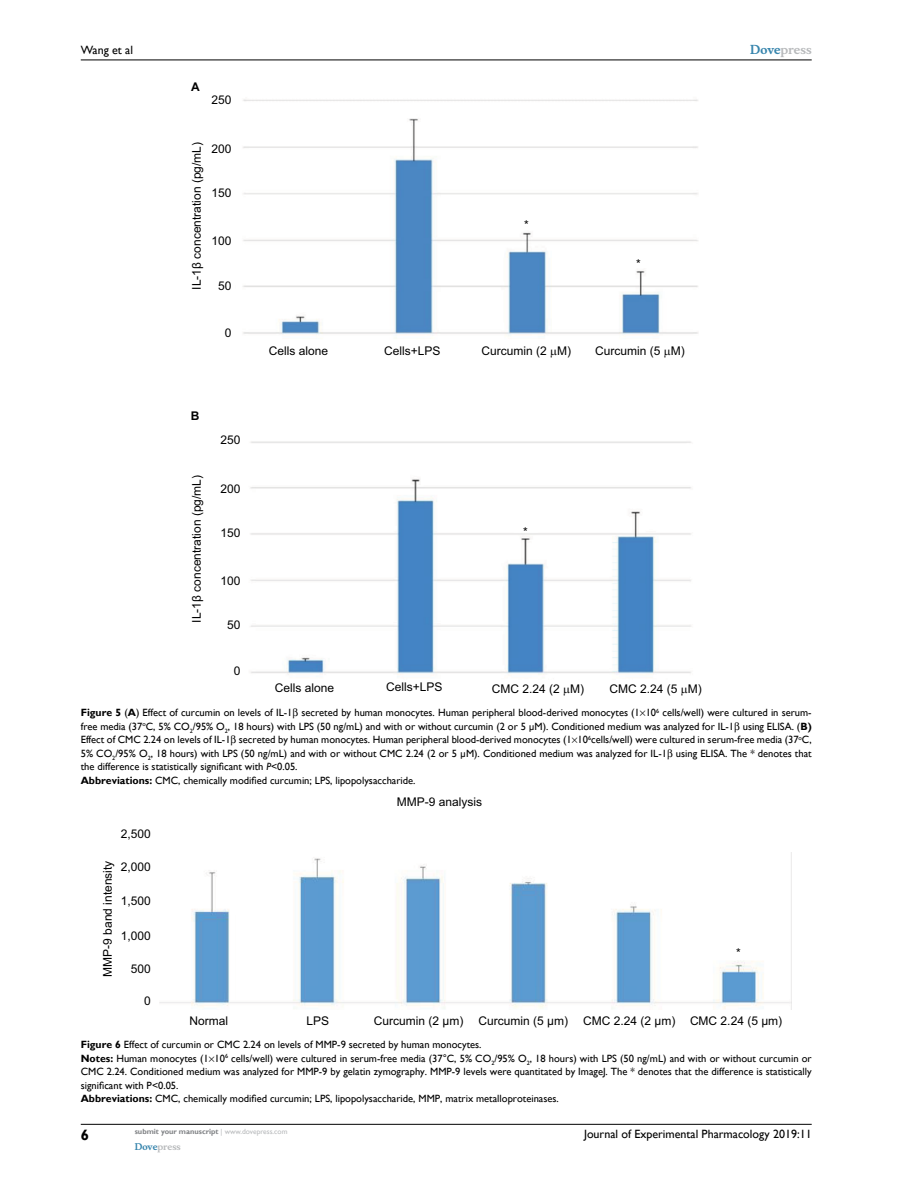
<style>
.page{position:relative;width:918px;height:1188px;background:#fff}
.page>*{position:absolute;margin:0;border:0;box-sizing:border-box;transform-origin:0 0}
.t1{font:700 15px "Gill Sans";color:#000}
.t2{font:12px "Arial";color:#000}
.t3{font:12px "Gill Sans";color:#000}
.t4{font:700 12px "Musee";color:#b8babc}
.t5{font:700 12px "Arial";color:#000}
.t6{font:10.5px/13.5px "Gill Sans";color:#000}
.t7{font:700 9px "Musee";color:#b8babc}
.t8{font:700 7.5px "Gill Sans";color:#808285}
.s1{color:#3785ad}
.s2{font-weight:700}
.s3{font-style:italic}
.s4{font-weight:400;color:#b8babc}
</style>
<div class="page">
<hr style="left:81px;top:1124px;width:731px;height:1px;background:#000">
<hr style="left:81px;top:60px;width:731px;height:1px;background:#000">
<img style="left:243px;top:99px;width:455px;height:576px">
<img style="left:159px;top:858px;width:632px;height:151px">
<svg style="left:551px;top:350px;width:6px;height:8px"></svg>
<svg style="left:665px;top:350px;width:6px;height:8px"></svg>
<p class="t3" style="left:81px;top:43px;width:54px">Wang et al</p>
<p class="t5" style="left:191px;top:78px;width:10px">A</p>
<p class="t2" style="left:211px;top:92px;width:22px">250</p>
<p class="t2" style="left:188px;top:290px;width:149px;rotate:-90deg">IL-1β concentration (pg/mL)</p>
<p class="t2" style="left:211px;top:140px;width:22px">200</p>
<p class="t2" style="left:211px;top:185px;width:22px">150</p>
<p class="t2" style="left:211px;top:232px;width:22px">100</p>
<p class="t2" style="left:218px;top:277px;width:15px">50</p>
<p class="t2" style="left:225px;top:324px;width:8px">0</p>
<p class="t5" style="left:191px;top:407px;width:10px">B</p>
<p class="t2" style="left:188px;top:623px;width:149px;rotate:-90deg">IL-1β concentration (pg/mL)</p>
<p class="t2" style="left:220px;top:432px;width:22px">250</p>
<p class="t2" style="left:220px;top:480px;width:22px">200</p>
<p class="t2" style="left:220px;top:525px;width:22px">150</p>
<p class="t2" style="left:220px;top:572px;width:22px">100</p>
<p class="t2" style="left:227px;top:616px;width:15px">50</p>
<p class="t2" style="left:234px;top:663px;width:8px">0</p>
<p class="t2" style="left:524px;top:216px;width:6px">*</p>
<p class="t2" style="left:636px;top:255px;width:6px">*</p>
<p class="t2" style="left:269px;top:343px;width:61px">Cells alone</p>
<p class="t2" style="left:384px;top:343px;width:58px">Cells+LPS</p>
<p class="t2" style="left:481px;top:343px;width:91px">Curcumin (2 M)</p>
<p class="t2" style="left:595px;top:343px;width:91px">Curcumin (5 M)</p>
<p class="t2" style="left:523px;top:524px;width:6px">*</p>
<p class="t4" style="left:750px;top:43px;width:63px"><span class="s1">Dove</span>press</p>
<p class="t2" style="left:275px;top:679px;width:61px">Cells alone</p>
<p class="t2" style="left:386px;top:678px;width:58px">Cells+LPS</p>
<p class="t2" style="left:492px;top:680px;width:94px">CMC 2.24 (2 M)</p>
<p class="t2" style="left:610px;top:680px;width:94px">CMC 2.24 (5 M)</p>
<p class="t6" style="left:81px;top:706px;width:732px"><span class="s2">Figure 5</span> (<span class="s2">A</span>) Effect of curcumin on levels of IL-1 secreted by human monocytes. Human peripheral blood-derived monocytes (1 10<sup>6</sup> cells/well) were cultured in serum&shy;free media (37<sup>o</sup>C, 5% CO<sub>2</sub>/95% O<sub>2</sub>, 18 hours) with LPS (50 ng/mL) and with or without curcumin (2 or 5 µM). Conditioned medium was analyzed for IL-1 using ELISA</p>
<p class="t6" style="left:81px;top:719px;width:732px;text-align:justify;text-indent:711px">. (<span class="s2">B)<br></span>Effect of CMC 2.24 on levels of IL-1 secreted by human monocytes. Human peripheral blood-derived monocytes (1 10<sup>6</sup>cells/well) were cultured in serum-free media (37<sup>o</sup>C, 5% CO<sub>2</sub>/95% O<sub>2</sub>, 18 hours) with LPS (50 ng/mL) and with or without CMC 2.24 (2 or 5 µM). Conditioned medium was analyzed for IL-1 using ELISA</p>
<p class="t6" style="left:725px;top:746px;width:88px">. The * denotes that</p>
<p class="t6" style="left:81px;top:760px;width:336px">the difference is statistically significant with <span class="s3">P</span>&lt;0.05.<br><span class="s2">Abbreviations:</span> CMC, chemically modified curcumin; LPS, lipopolysaccharide.</p>
<p class="t2" style="left:397px;top:793px;width:87px">MMP-9 analysis</p>
<p class="t2" style="left:121px;top:826px;width:32px">2,500</p>
<p class="t2" style="left:121px;top:858px;width:32px">2,000</p>
<p class="t2" style="left:121px;top:892px;width:32px">1,500</p>
<p class="t2" style="left:121px;top:928px;width:32px">1,000</p>
<p class="t2" style="left:131px;top:960px;width:22px">500</p>
<p class="t2" style="left:144px;top:993px;width:8px">0</p>
<p class="t6" style="left:81px;top:1038px;width:732px"><span class="s2">Figure 6</span> Effect of curcumin or CMC 2.24 on levels of MMP-9 secreted by human monocytes.<br><span class="s2">Notes:</span> Human monocytes (1 10<sup>6</sup> cells/well) were cultured in serum-free media (37°C, 5% CO<sub>2</sub>/95% O<sub>2</sub>, 18 hours) with LPS (50 ng/mL) and with or without curcumin or CMC 2.24. Conditioned medium was analyzed for MMP-9 by gelatin zymography. MMP-9 levels were quantitated by ImageJ. The * denotes that the difference is statistically significant with P&lt;0.05.<br><span class="s2">Abbreviations:</span> CMC, chemically modified curcumin; LPS, lipopolysaccharide, MMP, matrix metalloproteinases.</p>
<p class="t2" style="left:99px;top:977px;width:118px;rotate:-90deg">MMP-9 band intensity</p>
<p class="t2" style="left:736px;top:945px;width:6px">*</p>
<p class="t2" style="left:190px;top:1012px;width:40px">Normal</p>
<p class="t2" style="left:307px;top:1012px;width:24px">LPS</p>
<p class="t2" style="left:374px;top:1012px;width:196px">Curcumin (2 µm) Curcumin (5 µm)</p>
<p class="t2" style="left:583px;top:1012px;width:201px">CMC 2.24 (2 µm) CMC 2.24 (5 µm)</p>
<h1 class="t1" style="left:81px;top:1126px;width:10px">6</h1>
<p class="t8" style="left:135px;top:1127px;width:154px">submit your manuscript <span class="s4">| www.dovepress.com</span></p>
<p class="t7" style="left:135px;top:1141px;width:48px"><span class="s1">Dove</span>press</p>
<p class="t3" style="left:584px;top:1127px;width:229px">Journal of Experimental Pharmacology 2019:11</p>
</div>
